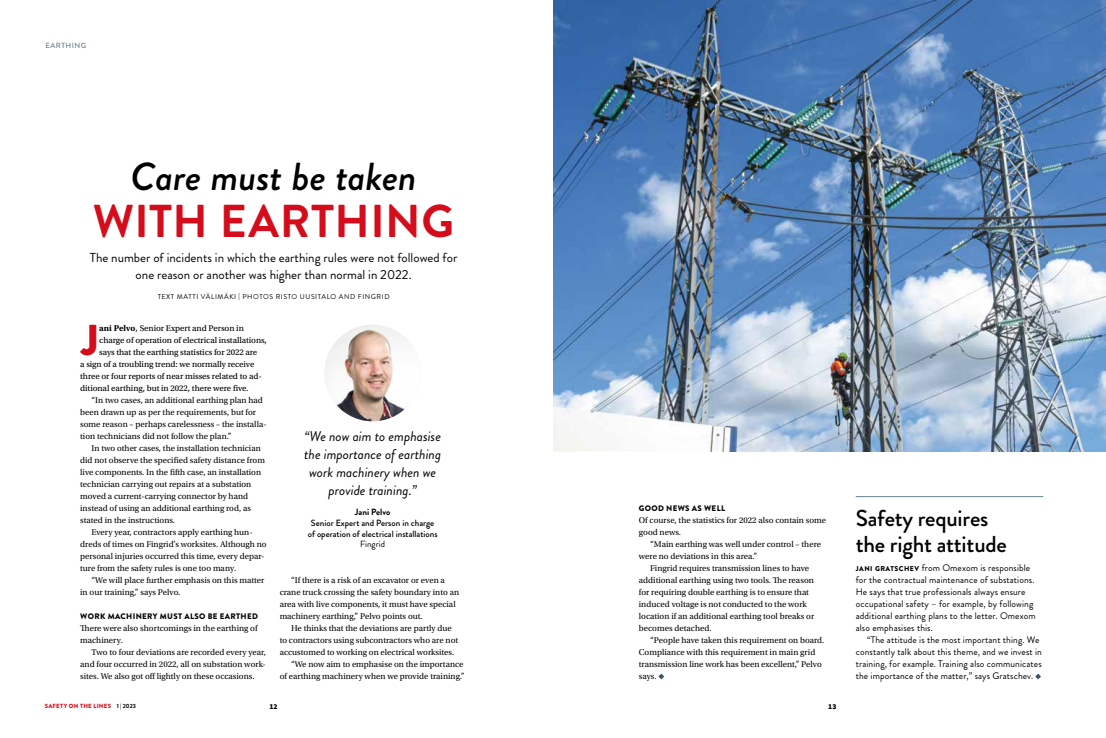
<style>
.page{position:relative;width:1106px;height:738px;background:#fff}
.page>*{position:absolute;margin:0;border:0;box-sizing:border-box;transform-origin:0 0}
.t1{font:700 46px "Brandon Grotesque";letter-spacing:.01em;color:#d50c1b}
.t2{font:900 43.1px "Brandon Grotesque";color:#d50c1b}
.t3{font:italic 500 39px "Brandon Grotesque";letter-spacing:-.005em;color:#000}
.t4{font:500 23px/26px "Brandon Grotesque";letter-spacing:-.01em;color:#000}
.t5{font:italic 14px/18px "Brandon Grotesque";color:#000;text-align:center}
.t6{font:13px/17px "Brandon Grotesque";color:#000;text-align:center}
.t7{font:9.5px/12px "Brandon Grotesque";letter-spacing:.01em;color:#000}
.t8{font:500 9px/11px "Brandon Grotesque";color:#000;text-align:center}
.t9{font:700 9px "Brandon Grotesque";color:#000}
.t10{font:9px "Brandon Grotesque";color:#000}
.t11{font:8.8px/12px "Utopia Std";color:#000}
.t12{font:8.8px "Utopia Std Capt";letter-spacing:-.01em;color:#000}
.t13{font:900 8px "Brandon Grotesque";letter-spacing:.04em;color:#000}
.t14{font:500 7.5px "Brandon Grotesque";letter-spacing:.07em;color:#69838e}
.t15{font:900 7.5px "Source Sans Pro";color:#000}
.t16{font:7px "Brandon Grotesque";letter-spacing:.08em;color:#000}
.t17{font:900 6px "Brandon Grotesque";letter-spacing:.045em;color:#d50c1b}
.s1{font-family:"Utopia Std";font-weight:700}
.s2{font-weight:700;color:#000}
.s3{font-weight:900;font-size:7px}
</style>
<div class="page">
<img style="left:324px;top:324px;width:97px;height:97px;border-radius:48px">
<img style="left:553px;top:0;width:553px;height:451px">
<hr style="left:855px;top:495px;width:188px;height:1px;background:#69838e">
<svg style="left:1035px;top:673px;width:6px;height:6px"></svg>
<svg style="left:658px;top:673px;width:6px;height:6px"></svg>
<p class="t14" style="left:45px;top:40px;width:42px">EARTHING</p>
<h3 class="t3" style="left:131px;top:149px;width:287px">Care must be taken</h3>
<h1 class="t1" style="left:93px;top:189px;width:362px">WITH EARTHING</h1>
<h3 class="t6" style="left:90px;top:248px;width:369px">The number of incidents in which the earthing rules were not followed for one reason or another was higher than normal in 2022.</h3>
<p class="t16" style="left:158px;top:292px;width:233px">TEXT MATTI VÄLIMÄKI | PHOTOS RISTO UUSITALO AND FINGRID</p>
<h2 class="t2" style="left:81px;top:309px;width:20px">J</h2>
<p class="t12" style="left:99px;top:323px;width:146px"><span class="s1">ani Pelvo</span>, Senior Expert and Person in</p>
<p class="t12" style="left:99px;top:335px;width:169px">charge of operation of electrical installations,</p>
<p class="t12" style="left:99px;top:347px;width:159px">says that the earthing statistics for 2022 are</p>
<p class="t12" style="left:80px;top:359px;width:176px">a sign of a troubling trend: we normally receive</p>
<p class="t12" style="left:80px;top:371px;width:183px">three or four reports of near misses related to ad-</p>
<p class="t12" style="left:80px;top:383px;width:170px">ditional earthing, but in 2022, there were five.</p>
<p class="t11" style="left:80px;top:394px;width:188px;text-indent:11px">“In two cases, an additional earthing plan had been drawn up as per the requirements, but for some reason – perhaps carelessness – the installa&shy;tion technicians did not follow the plan.”</p>
<p class="t11" style="left:80px;top:442px;width:186px;text-indent:11px">In two other cases, the installation technician did not observe the specified safety distance from live components. In the fifth case, an installation technician carrying out repairs at a substation moved a current-carrying connector by hand instead of using an additional earthing rod, as stated in the instructions.</p>
<p class="t11" style="left:80px;top:526px;width:188px;text-indent:11px">Every year, contractors apply earthing hun&shy;dreds of times on Fingrid’s worksites. Although no personal injuries occurred this time, every depar&shy;ture from the safety rules is one too many.</p>
<p class="t11" style="left:80px;top:574px;width:186px;text-indent:11px">“We will place further emphasis on this matter in our training,” says Pelvo.</p>
<p class="t13" style="left:80px;top:610px;width:179px">WORK MACHINERY MUST ALSO BE EARTHED</p>
<p class="t11" style="left:80px;top:622px;width:179px">There were also shortcomings in the earthing of machinery.</p>
<p class="t11" style="left:80px;top:646px;width:187px;text-align:justify;text-indent:11px">Two to four deviations are recorded every year, and four occurred in 2022, all on substation work&shy;sites. We also got off lightly on these occasions.</p>
<h3 class="t5" style="left:304px;top:427px;width:139px">“We now aim to emphasise the importance of earthing work machinery when we provide training.”</h3>
<p class="t9" style="left:355px;top:505px;width:37px">Jani Pelvo</p>
<p class="t8" style="left:308px;top:517px;width:131px">Senior Expert and Person in charge of operation of electrical installations</p>
<p class="t10" style="left:360px;top:537px;width:26px">Fingrid</p>
<p class="t11" style="left:280px;top:574px;width:181px;text-indent:11px">“If there is a risk of an excavator or even a crane truck crossing the safety boundary into an area with live components, it must have special machinery earthing,” Pelvo points out.</p>
<p class="t11" style="left:291px;top:622px;width:162px">He thinks that the deviations are partly due</p>
<p class="t11" style="left:280px;top:634px;width:180px">to contractors using subcontractors who are not</p>
<p class="t11" style="left:280px;top:646px;width:176px">accustomed to working on electrical worksites.</p>
<p class="t11" style="left:291px;top:658px;width:174px">“We now aim to emphasise on the importance</p>
<p class="t11" style="left:280px;top:670px;width:186px">of earthing machinery when we provide training.”</p>
<p class="t13" style="left:639px;top:502px;width:88px">GOOD NEWS AS WELL</p>
<p class="t11" style="left:639px;top:514px;width:189px">Of course, the statistics for 2022 also contain some good news.</p>
<p class="t11" style="left:639px;top:538px;width:184px;text-indent:11px">“Main earthing was well under control – there were no deviations in this area.”</p>
<p class="t11" style="left:639px;top:562px;width:177px;text-indent:11px">Fingrid requires transmission lines to have additional earthing using two tools. The reason for requiring double earthing is to ensure that induced voltage is not conducted to the work location if an additional earthing tool breaks or becomes detached.</p>
<p class="t11" style="left:639px;top:634px;width:187px;text-indent:11px">“People have taken this requirement on board.<br>Compliance with this requirement in main grid transmission line work has been excellent,” Pelvo says.</p>
<p class="t17" style="left:45px;top:701px;width:93px">SAFETY ON THE LINES <span class="s2">1 | 2023</span></p>
<p class="t15" style="left:269px;top:700px;width:10px">12</p>
<p class="t15" style="left:828px;top:700px;width:10px">13</p>
<h3 class="t4" style="left:855px;top:505px;width:153px">Safety requires the right attitude</h3>
<p class="t7" style="left:855px;top:561px;width:181px"><span class="s3">JANI GRATSCHEV</span> from Omexom is responsible for the contractual maintenance of substations.<br>He says that true professionals always ensure occupational safety – for example, by following additional earthing plans to the letter. Omexom also emphasises this.</p>
<p class="t7" style="left:855px;top:633px;width:188px;text-indent:11px">“The attitude is the most important thing. We constantly talk about this theme, and we invest in training, for example. Training also communicates the importance of the matter,” says Gratschev.</p>
</div>
